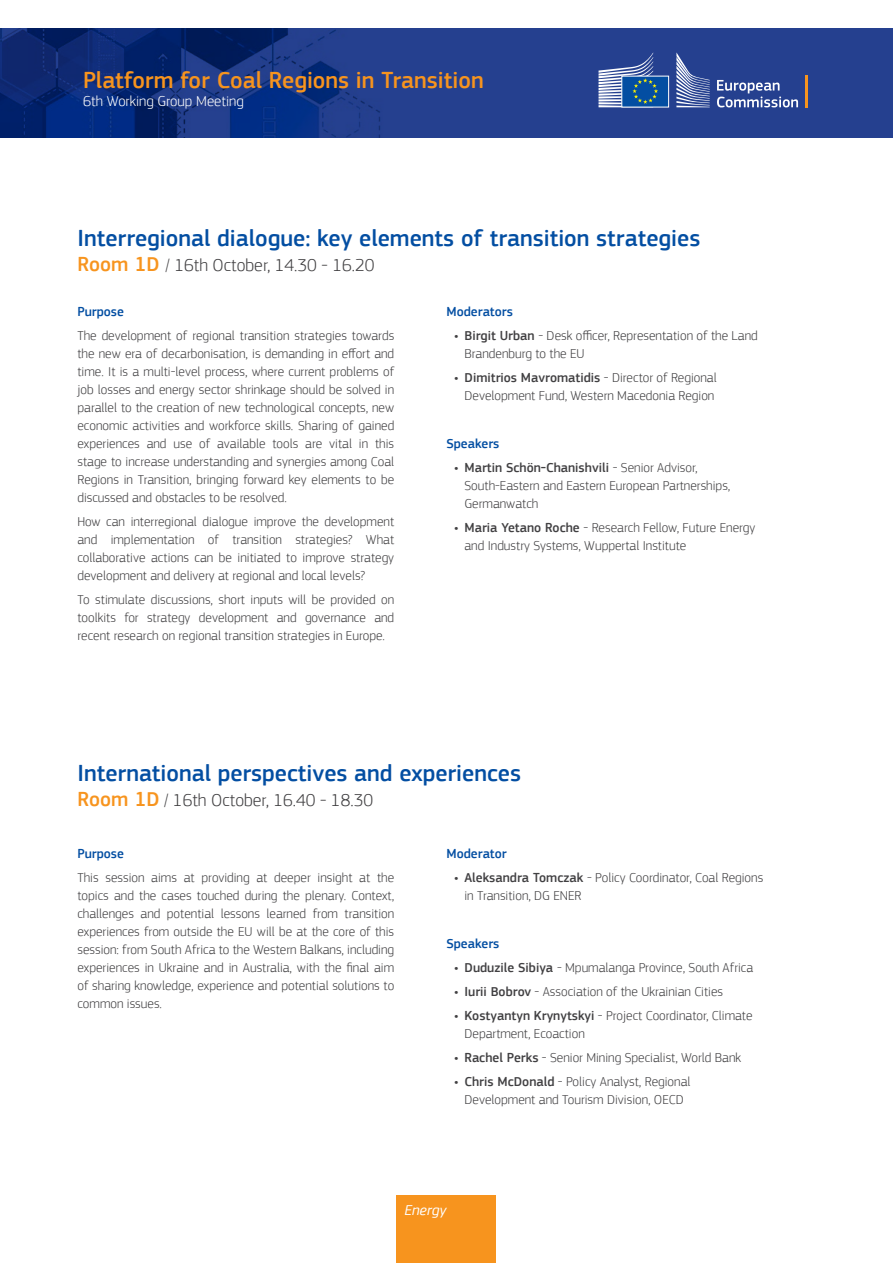
<style>
.page{position:relative;width:893px;height:1263px;background:#fff}
.page>*{position:absolute;margin:0;border:0;box-sizing:border-box;transform-origin:0 0}
.t1{font:500 24px "EC Square Sans Pro";color:#034ea2}
.t2{font:500 24px "EC Square Sans Pro";color:#f7941e}
.t3{font:300 18px "EC Square Sans Pro";color:#414042}
.t4{font:300 15px "EC Square Sans Pro";color:#fff}
.t5{font:italic 15px "EC Square Sans Pro";color:#fff}
.t6{font:300 13.5px/18px "EC Square Sans Pro";color:#414042}
.t7{font:500 13.5px "EC Square Sans Pro";color:#034ea2}
.s1{font-weight:500;font-size:21px;color:#f7941e}
.s2{font-weight:500}
</style>
<div class="page">
<div style="left:0;top:29px;width:893px;height:109px;background:#25408f"></div>
<img style="left:0;top:29px;width:792px;height:109px">
<svg style="left:717px;top:80px;width:81px;height:27px"></svg>
<hr style="left:805px;top:75px;width:3px;height:32px;background:#f7941e">
<svg style="left:676px;top:52px;width:34px;height:55px"></svg>
<div style="left:622px;top:76px;width:47px;height:31px;background:#034ea2;border:1px solid #fff"></div>
<svg style="left:598px;top:52px;width:60px;height:55px"></svg>
<div style="left:397px;top:1195px;width:99px;height:68px;background:#f7941e"></div>
<h1 class="t2" style="left:83px;top:66px;width:402px">Platform for Coal Regions in Transition</h1>
<p class="t4" style="left:83px;top:92px;width:162px">6th Working Group Meeting</p>
<h1 class="t1" style="left:77px;top:224px;width:624px">Interregional dialogue: key elements of transition strategies</h1>
<h2 class="t3" style="left:77px;top:255px;width:299px"><span class="s1">Room 1D</span> / 16th October, 14.30 - 16.20</h2>
<p class="t7" style="left:77px;top:304px;width:48px">Purpose</p>
<p class="t6" style="left:77px;top:327px;width:318px;text-align:justify">The development of regional transition strategies towards the new era of decarbonisation, is demanding in effort and time. It is a multi-level process, where current problems of job losses and energy sector shrinkage should be solved in parallel to the creation of new technological concepts, new economic activities and workforce skills. Sharing of gained experiences and use of available tools are vital in this stage to increase understanding and synergies among Coal Regions in Transition, bringing forward key elements to be discussed and obstacles to be resolved.</p>
<p class="t6" style="left:77px;top:513px;width:318px;text-align:justify">How can interregional dialogue improve the development and implementation of transition strategies? What collaborative actions can be initiated to improve strategy development and delivery at regional and local levels?</p>
<p class="t6" style="left:77px;top:591px;width:318px;text-align:justify">To stimulate discussions, short inputs will be provided on toolkits for strategy development and governance and recent research on regional transition strategies in Europe.</p>
<p class="t7" style="left:446px;top:304px;width:68px">Moderators</p>
<p class="t6" style="left:464px;top:327px;width:295px;text-indent:-10px"><span class="s2">• Birgit Urban</span> - Desk officer, Representation of the Land<br>Brandenburg to the EU</p>
<p class="t6" style="left:454px;top:369px;width:264px;text-align:right"><span class="s2">• Dimitrios Mavromatidis</span> - Director of Regional<br>Development Fund, Western Macedonia Region</p>
<p class="t7" style="left:446px;top:436px;width:54px">Speakers</p>
<p class="t6" style="left:464px;top:459px;width:267px;text-indent:-10px"><span class="s2">• Martin Schön-Chanishvili</span> - Senior Advisor,<br>South-Eastern and Eastern European Partnerships,<br>Germanwatch</p>
<p class="t6" style="left:464px;top:519px;width:292px;text-indent:-10px"><span class="s2">• Maria Yetano Roche</span> - Research Fellow, Future Energy and Industry Systems, Wuppertal Institute</p>
<h1 class="t1" style="left:77px;top:759px;width:445px">International perspectives and experiences</h1>
<h2 class="t3" style="left:77px;top:789px;width:297px"><span class="s1">Room 1D</span> / 16th October, 16.40 - 18.30</h2>
<p class="t7" style="left:77px;top:845px;width:48px">Purpose</p>
<p class="t6" style="left:77px;top:868px;width:318px;text-align:justify">This session aims at providing at deeper insight at the topics and the cases touched during the plenary. Context, challenges and potential lessons learned from transition experiences from outside the EU will be at the core of this session: from South Africa to the Western Balkans, including experiences in Ukraine and in Australia, with the final aim of sharing knowledge, experience and potential solutions to common issues.</p>
<p class="t7" style="left:446px;top:845px;width:62px">Moderator</p>
<p class="t6" style="left:464px;top:868px;width:300px;text-indent:-10px"><span class="s2">• Aleksandra Tomczak</span> - Policy Coordinator, Coal Regions in Transition, DG ENER</p>
<p class="t7" style="left:446px;top:935px;width:54px">Speakers</p>
<p class="t6" style="left:454px;top:958px;width:301px"><span class="s2">• Duduzile Sibiya</span> - Mpumalanga Province, South Africa</p>
<p class="t6" style="left:454px;top:982px;width:271px"><span class="s2">• Iurii Bobrov</span> - Association of the Ukrainian Cities</p>
<p class="t6" style="left:464px;top:1006px;width:290px;text-indent:-10px"><span class="s2">• Kostyantyn Krynytskyi</span> - Project Coordinator, Climate<br>Department, Ecoaction</p>
<p class="t6" style="left:454px;top:1048px;width:289px"><span class="s2">• Rachel Perks</span> - Senior Mining Specialist, World Bank</p>
<p class="t6" style="left:454px;top:1072px;width:238px;text-align:center"><span class="s2">• Chris McDonald</span> - Policy Analyst, Regional<br>Development and Tourism Division, OECD</p>
<p class="t5" style="left:404px;top:1201px;width:43px">Energy</p>
</div>
